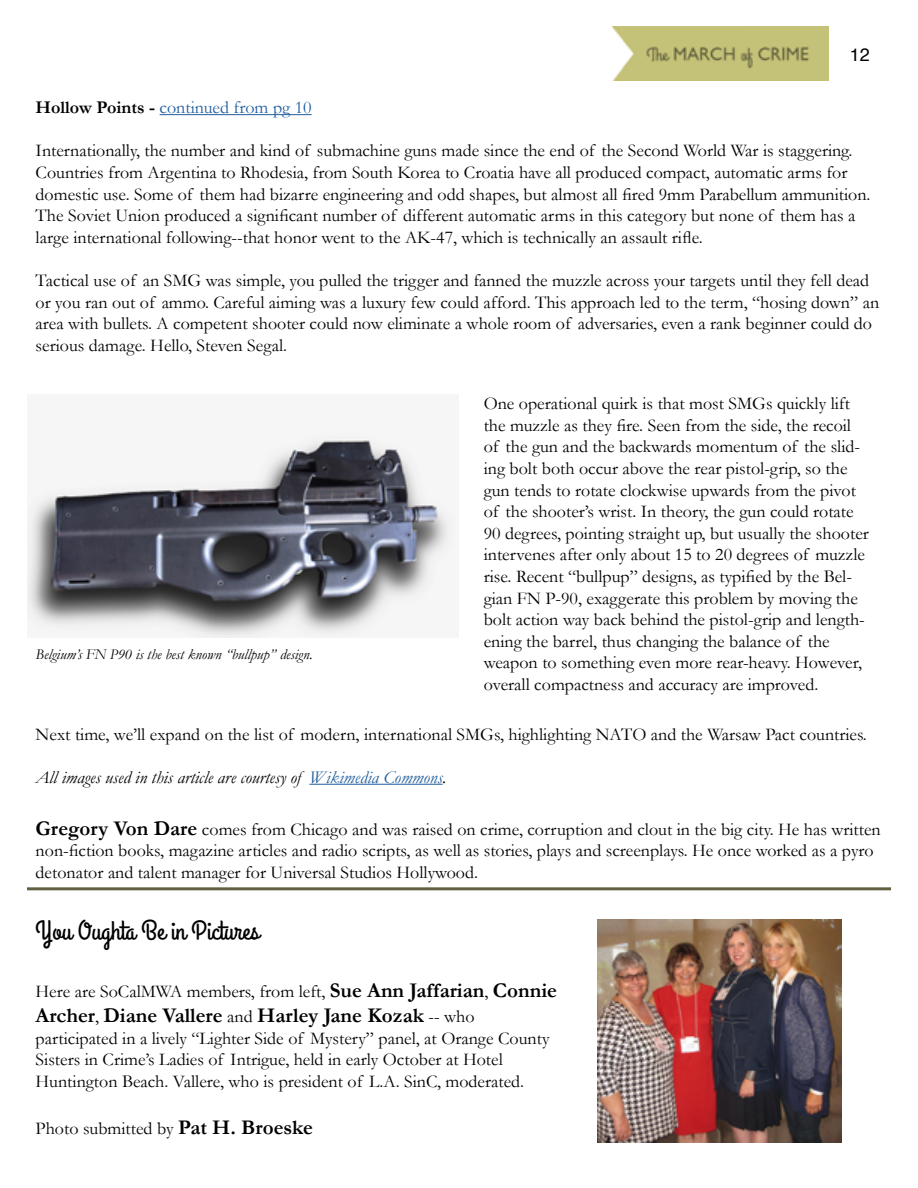
<style>
.page{position:relative;width:918px;height:1188px;background:#fff}
.page>*{position:absolute;margin:0;border:0;box-sizing:border-box;transform-origin:0 0}
.t1{font:27px "Grand Hotel";color:#000}
.t2{font:700 21px "Garamond";color:#000}
.t3{font:18px/21.6px "Garamond";color:#000}
.t4{font:italic 18px "Garamond";color:#000}
.t5{font:18px "Garamond";color:#215e9e}
.t6{font:18px "Helvetica";color:#000}
.t7{font:italic 15px "Garamond";color:#000}
.s1{font-weight:700;color:#000}
.s2{color:#215e9e}
.s3{font-weight:700;font-size:21px}
.s4{font-weight:400;font-size:18px}
</style>
<div class="page">
<img style="left:612px;top:27px;width:216px;height:54px">
<hr style="left:160px;top:114px;width:152px;height:1px;background:#215e9e">
<hr style="left:309px;top:784px;width:134px;height:1px;background:#215e9e">
<img style="left:27px;top:433px;width:427px;height:204px">
<img style="left:597px;top:919px;width:245px;height:223px">
<hr style="left:27px;top:887px;width:864px;height:3px;background:#62603e">
<p class="t6" style="left:850px;top:41px;width:22px">12</p>
<p class="t5" style="left:36px;top:97px;width:277px"><span class="s1">Hollow Points -</span> continued from pg 10</p>
<p class="t3" style="left:36px;top:140px;width:836px">Internationally, the number and kind of submachine guns made since the end of the Second World War is staggering.<br>Countries from Argentina to Rhodesia, from South Korea to Croatia have all produced compact, automatic arms for domestic use. Some of them had bizarre engineering and odd shapes, but almost all fired 9mm Parabellum ammunition.<br>The Soviet Union produced a significant number of different automatic arms in this category but none of them has a large international following--that honor went to the AK-47, which is technically an assault rifle.</p>
<p class="t3" style="left:36px;top:269px;width:845px">Tactical use of an SMG was simple, you pulled the trigger and fanned the muzzle across your targets until they fell dead or you ran out of ammo. Careful aiming was a luxury few could afford. This approach led to the term, “hosing down” an area with bullets. A competent shooter could now eliminate a whole room of adversaries, even a rank beginner could do serious damage. Hello, Steven Segal.</p>
<p class="t7" style="left:36px;top:645px;width:279px">Belgium’s FN P90 is the best known “bullpup” design.</p>
<p class="t3" style="left:484px;top:393px;width:387px">One operational quirk is that most SMGs quickly lift the muzzle as they fire. Seen from the side, the recoil of the gun and the backwards momentum of the slid&shy;ing bolt both occur above the rear pistol-grip, so the gun tends to rotate clockwise upwards from the pivot of the shooter’s wrist. In theory, the gun could rotate 90 degrees, pointing straight up, but usually the shooter intervenes after only about 15 to 20 degrees of muzzle rise. Recent “bullpup” designs, as typified by the Bel&shy;gian FN P-90, exaggerate this problem by moving the bolt action way back behind the pistol-grip and length&shy;ening the barrel, thus changing the balance of the weapon to something even more rear-heavy. However, overall compactness and accuracy are improved.</p>
<p class="t3" style="left:36px;top:723px;width:833px">Next time, we’ll expand on the list of modern, international SMGs, highlighting NATO and the Warsaw Pact countries.</p>
<p class="t4" style="left:36px;top:766px;width:412px">All images used in this article are courtesy of <span class="s2">Wikimedia Commons</span>.</p>
<p class="t3" style="left:36px;top:818px;width:847px"><span class="s3">Gregory Von Dare</span> comes from Chicago and was raised on crime, corruption and clout in the big city. He has written non-fiction books, magazine articles and radio scripts, as well as stories, plays and screenplays. He once worked as a pyro detonator and talent manager for Universal Studios Hollywood.</p>
<h1 class="t1" style="left:36px;top:914px;width:225px">You Oughta Be in Pictures</h1>
<p class="t3" style="left:36px;top:980px;width:523px">Here are SoCalMWA members, from left, <span class="s3">Sue Ann Jaffarian</span>, <span class="s3">Connie</span></p>
<p class="t2" style="left:36px;top:1003px;width:440px">Archer<span class="s4">,</span> Diane Vallere <span class="s4">and</span> Harley Jane Kozak <span class="s4">-- who</span></p>
<p class="t3" style="left:36px;top:1027px;width:515px">participated in a lively “Lighter Side of Mystery” panel, at Orange County<br>Sisters in Crime’s Ladies of Intrigue, held in early October at Hotel<br>Huntington Beach. Vallere, who is president of L.A. SinC, moderated.</p>
<p class="t3" style="left:36px;top:1117px;width:279px">Photo submitted by <span class="s3">Pat H. Broeske</span></p>
</div>
